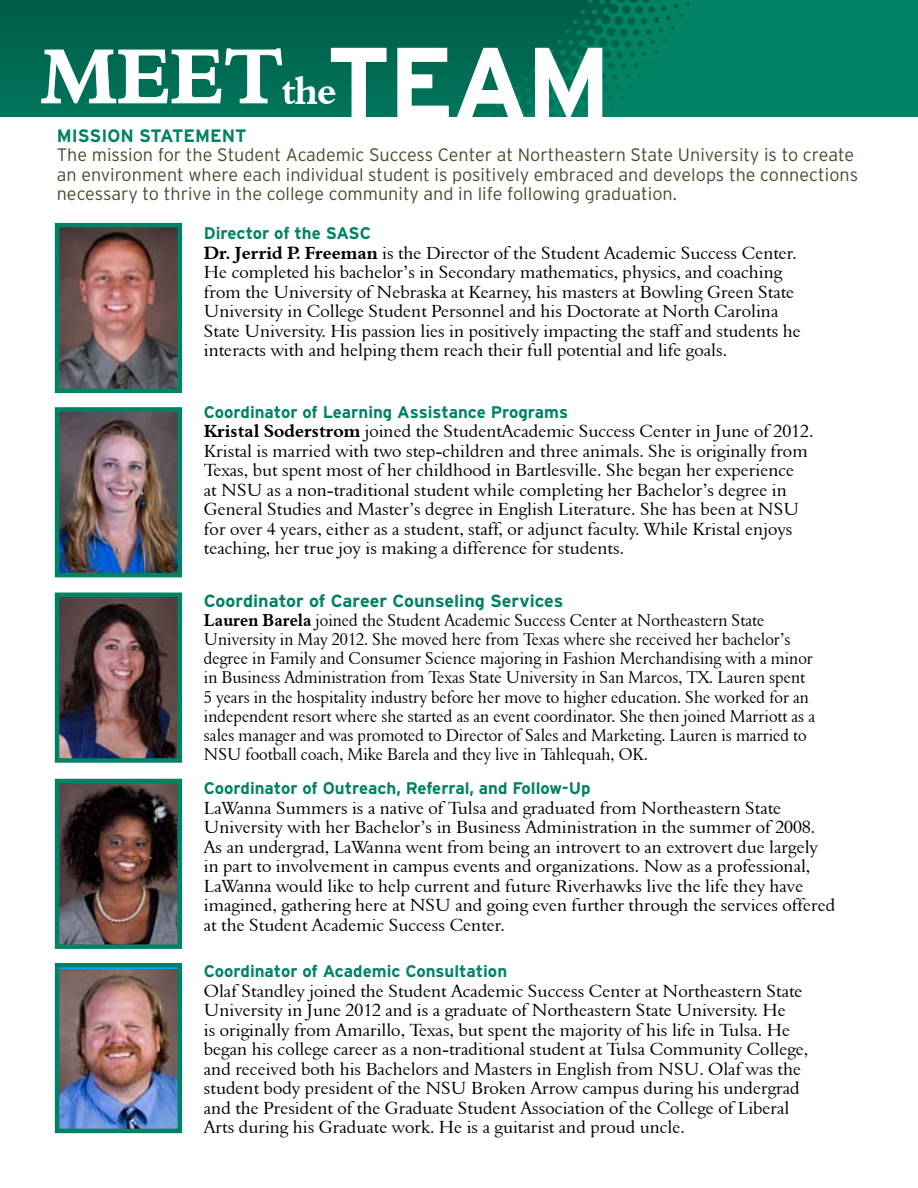
<style>
.page{position:relative;width:918px;height:1188px;background:#fff}
.page>*{position:absolute;margin:0;border:0;box-sizing:border-box;transform-origin:0 0}
.t1{font:78.9px "Aldine 401 BT Bold A";color:#fff}
.t2{font:39px "Aldine 401 BT Bold A";color:#fff}
.t3{font:18px/19.5px "Aldine 401 BT Roman A";color:#000}
.t4{font:300 18px/19.5px "Interstate";color:#4a4a30}
.t5{font:700 18px "Interstate";color:#008265}
.t6{font:17.55px/19px "Aldine 401 BT Roman A";color:#000;scale:.93 1}
.t7{font:700 17.55px "Interstate";color:#008265}
.t8{font:700 16.8px "Interstate";color:#008265}
.s1{font-family:"Interstate";font-weight:700;font-size:102.75px}
.s2{font-family:"Aldine 401 BT Bold A"}
</style>
<div class="page">
<div style="left:0;top:0;width:918px;height:117px;background:#008265"></div>
<svg style="left:0;top:0;width:690px;height:117px"></svg>
<img style="left:60px;top:598px;width:117px;height:160px">
<div style="left:55px;top:593px;width:127px;height:170px;border:4px solid #008265"></div>
<img style="left:60px;top:412px;width:117px;height:160px">
<div style="left:55px;top:407px;width:127px;height:170px;border:4px solid #008265"></div>
<img style="left:60px;top:228px;width:117px;height:160px">
<div style="left:55px;top:223px;width:127px;height:170px;border:4px solid #008265"></div>
<img style="left:60px;top:784px;width:117px;height:160px">
<div style="left:55px;top:779px;width:127px;height:170px;border:4px solid #008265"></div>
<img style="left:60px;top:969px;width:117px;height:159px">
<div style="left:55px;top:963px;width:127px;height:170px;border:4px solid #008265"></div>
<svg style="left:41px;top:48px;width:241px;height:56px"></svg>
<h1 class="t1" style="left:40px;top:27px;width:573px">Meet <span class="s1">tea m</span></h1>
<h2 class="t2" style="left:281px;top:67px;width:57px">the</h2>
<p class="t5" style="left:57px;top:125px;width:191px">M ission statement</p>
<p class="t4" style="left:57px;top:145px;width:803px">The mission for the Student Academic Success Center at Northeastern State University is to create an environment where each individual student is positively embraced and develops the connections necessary to thrive in the college community and in life following graduation.</p>
<p class="t8" style="left:204px;top:223px;width:169px">Director of the SASC</p>
<p class="t3" style="left:204px;top:243px;width:598px"><span class="s2">Dr. Jerrid P. Freeman</span> is the Director of the Student Academic Success Center.<br>He completed his bachelor’s in Secondary mathematics, physics, and coaching from the University of Nebraska at Kearney, his masters at Bowling Green State University in College Student Personnel and his Doctorate at North Carolina State University. His passion lies in positively impacting the staff and students he interacts with and helping them reach their full potential and life goals.</p>
<p class="t8" style="left:204px;top:402px;width:366px">Coordinator of Learning Assistance Programs</p>
<p class="t3" style="left:204px;top:421px;width:611px"><span class="s2">Kristal Soderstrom</span> joined the StudentAcademic Success Center in June of 2012.<br>Kristal is married with two step-children and three animals. She is originally from Texas, but spent most of her childhood in Bartlesville. She began her experience<br>at NSU as a non-traditional student while completing her Bachelor’s degree in General Studies and Master’s degree in English Literature. She has been at NSU for over 4 years, either as a student, staff, or adjunct faculty. While Kristal enjoys teaching, her true joy is making a difference for students.</p>
<p class="t7" style="left:204px;top:590px;width:361px">Coordinator of Career Counseling Services</p>
<p class="t6" style="left:204px;top:611px;width:659px"><span class="s2">Lauren Barela</span> joined the Student Academic Success Center at Northeastern State University in May 2012. She moved here from Texas where she received her bachelor’s degree in Family and Consumer Science majoring in Fashion Merchandising with a minor in Business Administration from Texas State University in San Marcos, TX. Lauren spent 5 years in the hospitality industry before her move to higher education. She worked for an independent resort where she started as an event coordinator. She then joined Marriott as a sales manager and was promoted to Director of Sales and Marketing. Lauren is married to NSU football coach, Mike Barela and they live in Tahlequah, OK.</p>
<p class="t8" style="left:204px;top:778px;width:388px">Coordinator of Outreach, Referral, and Follow-U p</p>
<p class="t3" style="left:204px;top:798px;width:633px">LaWanna Summers is a native of Tulsa and graduated from Northeastern State University with her Bachelor’s in Business Administration in the summer of 2008.<br>As an undergrad, LaWanna went from being an introvert to an extrovert due largely in part to involvement in campus events and organizations. Now as a professional, LaWanna would like to help current and future Riverhawks live the life they have imagined, gathering here at NSU and going even further through the services offered at the Student Academic Success Center.</p>
<p class="t8" style="left:204px;top:961px;width:305px">Coordinator of Academic Consultation</p>
<p class="t3" style="left:204px;top:981px;width:606px">Olaf Standley joined the Student Academic Success Center at Northeastern State University in June 2012 and is a graduate of Northeastern State University. He<br>is originally from Amarillo, Texas, but spent the majority of his life in Tulsa. He began his college career as a non-traditional student at Tulsa Community College, and received both his Bachelors and Masters in English from NSU. Olaf was the student body president of the NSU Broken Arrow campus during his undergrad and the President of the Graduate Student Association of the College of Liberal Arts during his Graduate work. He is a guitarist and proud uncle.</p>
</div>
